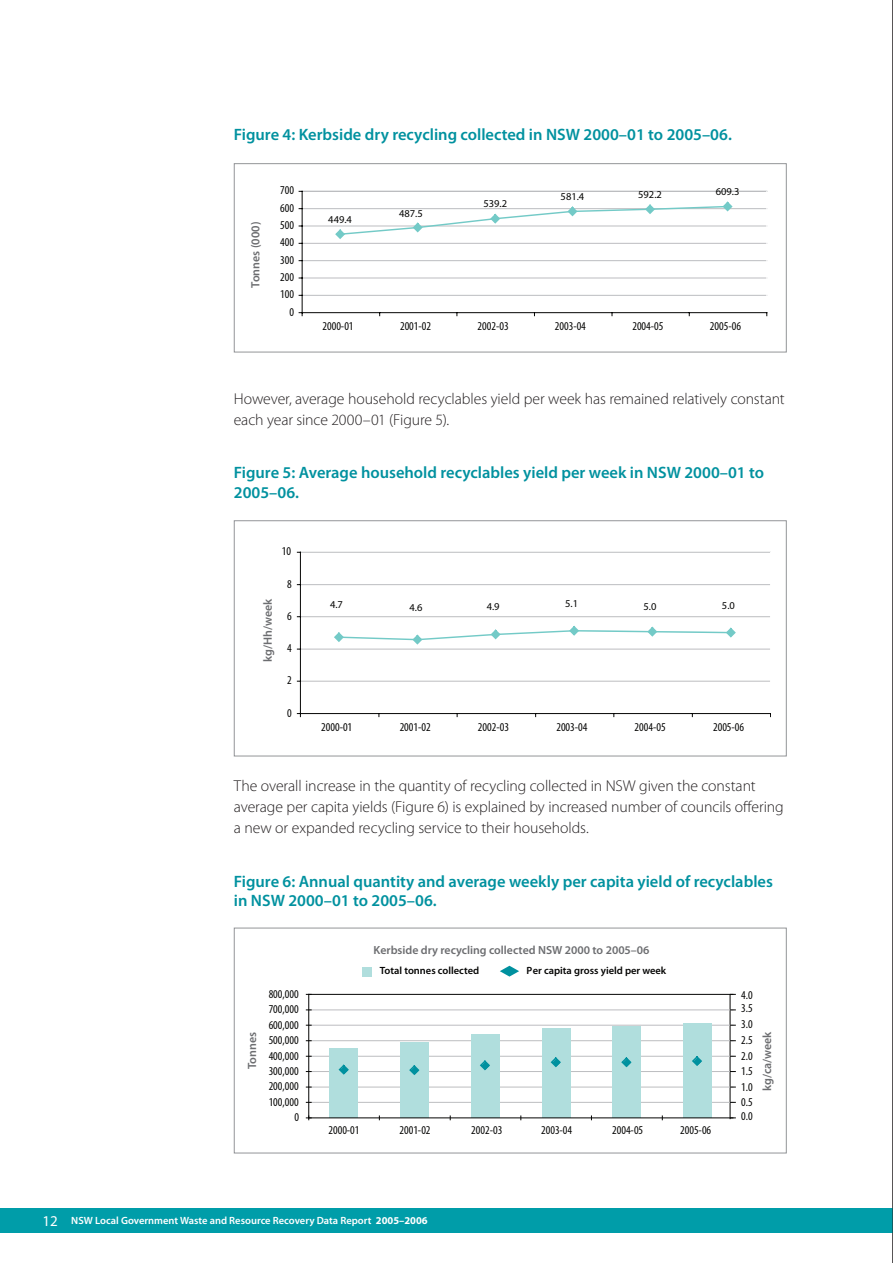
<style>
.page{position:relative;width:893px;height:1263px;background:#fff}
.page>*{position:absolute;margin:0;border:0;box-sizing:border-box;transform-origin:0 0}
.t1{font:600 16.5px/19.5px "Myriad Pro";color:#00919f}
.t2{font:300 15.75px/21px "Myriad Pro";letter-spacing:-.005em;color:#231f20}
.t3{font:condensed 12px "Myriad Pro";color:#050504}
.t4{font:600 12px "Myriad Pro";color:#6c6d70}
.t5{font:600 11.85px "Myriad Pro";color:#6c6d70}
.t6{font:600 10.5px "Myriad Pro";color:#fff}
.t7{font:10.5px "Myriad Pro";color:#050504}
.t8{font:600 10.5px "Myriad Pro";color:#050504}
.s1{font-weight:400;font-size:15px}
.s2{font-weight:700}
</style>
<div class="page">
<div style="left:0;top:1208px;width:893px;height:24px;background:#009da9"></div>
<hr style="left:892px;top:0;width:1px;height:1263px;background:#231f20">
<svg style="left:892px;top:1208px;width:1px;height:25px"></svg>
<hr style="left:302px;top:295px;width:465px;height:1px;background:#bcbdc0">
<hr style="left:302px;top:278px;width:465px;height:1px;background:#bcbdc0">
<hr style="left:302px;top:260px;width:465px;height:1px;background:#bcbdc0">
<hr style="left:302px;top:243px;width:465px;height:1px;background:#bcbdc0">
<hr style="left:302px;top:226px;width:465px;height:1px;background:#bcbdc0">
<hr style="left:302px;top:208px;width:465px;height:1px;background:#bcbdc0">
<hr style="left:302px;top:191px;width:465px;height:1px;background:#bcbdc0">
<hr style="left:766px;top:191px;width:1px;height:122px;background:#fff">
<hr style="left:302px;top:191px;width:1px;height:122px;background:#050504">
<hr style="left:302px;top:312px;width:465px;height:1px;background:#050504">
<svg style="left:334px;top:201px;width:400px;height:38px"></svg>
<div style="left:234px;top:163px;width:553px;height:189px;border:1px solid #939598"></div>
<hr style="left:300px;top:681px;width:470px;height:1px;background:#bcbdc0">
<hr style="left:300px;top:649px;width:470px;height:1px;background:#bcbdc0">
<hr style="left:300px;top:616px;width:470px;height:1px;background:#bcbdc0">
<hr style="left:300px;top:584px;width:470px;height:1px;background:#bcbdc0">
<hr style="left:300px;top:552px;width:470px;height:1px;background:#bcbdc0">
<hr style="left:300px;top:552px;width:1px;height:161px;background:#050504">
<hr style="left:300px;top:713px;width:470px;height:1px;background:#050504">
<svg style="left:334px;top:625px;width:402px;height:20px"></svg>
<div style="left:234px;top:520px;width:553px;height:236px;border:1px solid #939598"></div>
<svg style="left:500px;top:966px;width:19px;height:10px"></svg>
<div style="left:362px;top:967px;width:9px;height:9px;background:#b0dedd"></div>
<hr style="left:730px;top:994px;width:1px;height:125px;background:#050504">
<hr style="left:309px;top:1102px;width:424px;height:1px;background:#bcbdc0">
<hr style="left:309px;top:1087px;width:424px;height:1px;background:#bcbdc0">
<hr style="left:309px;top:1071px;width:424px;height:1px;background:#bcbdc0">
<hr style="left:309px;top:1056px;width:424px;height:1px;background:#bcbdc0">
<hr style="left:309px;top:1040px;width:424px;height:1px;background:#bcbdc0">
<hr style="left:309px;top:1025px;width:424px;height:1px;background:#bcbdc0">
<hr style="left:309px;top:1010px;width:424px;height:1px;background:#bcbdc0">
<hr style="left:309px;top:994px;width:424px;height:1px;background:#050504">
<div style="left:330px;top:1048px;width:28px;height:70px;background:#b0dedd"></div>
<div style="left:400px;top:1043px;width:29px;height:75px;background:#b0dedd"></div>
<div style="left:471px;top:1035px;width:28px;height:83px;background:#b0dedd"></div>
<div style="left:542px;top:1028px;width:28px;height:90px;background:#b0dedd"></div>
<div style="left:613px;top:1026px;width:28px;height:92px;background:#b0dedd"></div>
<div style="left:683px;top:1024px;width:29px;height:94px;background:#b0dedd"></div>
<hr style="left:308px;top:994px;width:1px;height:124px;background:#050504">
<hr style="left:309px;top:1117px;width:424px;height:1px;background:#050504">
<svg style="left:306px;top:1116px;width:5px;height:4px"></svg>
<svg style="left:338px;top:1064px;width:11px;height:11px"></svg>
<svg style="left:409px;top:1065px;width:11px;height:10px"></svg>
<svg style="left:480px;top:1060px;width:10px;height:11px"></svg>
<svg style="left:550px;top:1057px;width:11px;height:11px"></svg>
<svg style="left:621px;top:1057px;width:11px;height:11px"></svg>
<svg style="left:692px;top:1056px;width:10px;height:10px"></svg>
<div style="left:234px;top:928px;width:553px;height:225px;border:1px solid #939598"></div>
<p class="t1" style="left:234px;top:124px;width:499px">Figure 4: Kerbside dry recycling collected in NSW 2000–01 to 2005–06.</p>
<p class="t4" style="left:248px;top:288px;width:68px;rotate:-90deg">Tonnes (000)</p>
<p class="t3" style="left:280px;top:183px;width:15px">700</p>
<p class="t3" style="left:280px;top:200px;width:15px">600</p>
<p class="t3" style="left:280px;top:218px;width:15px">500</p>
<p class="t3" style="left:280px;top:235px;width:15px">400</p>
<p class="t3" style="left:280px;top:252px;width:15px">300</p>
<p class="t3" style="left:280px;top:270px;width:15px">200</p>
<p class="t3" style="left:280px;top:287px;width:15px">100</p>
<p class="t3" style="left:289px;top:304px;width:6px">0</p>
<p class="t7" style="left:328px;top:213px;width:25px">449.4</p>
<p class="t7" style="left:399px;top:207px;width:25px">487.5</p>
<p class="t7" style="left:483px;top:197px;width:25px">539.2</p>
<p class="t7" style="left:561px;top:190px;width:25px">581.4</p>
<p class="t7" style="left:638px;top:188px;width:25px">592.2</p>
<p class="t7" style="left:716px;top:185px;width:25px">609.3</p>
<p class="t3" style="left:322px;top:319px;width:33px">2000-01</p>
<p class="t3" style="left:400px;top:319px;width:33px">2001-02</p>
<p class="t3" style="left:478px;top:319px;width:33px">2002-03</p>
<p class="t3" style="left:555px;top:319px;width:33px">2003-04</p>
<p class="t3" style="left:632px;top:319px;width:33px">2004-05</p>
<p class="t3" style="left:710px;top:319px;width:33px">2005-06</p>
<p class="t2" style="left:234px;top:388px;width:552px">However, average household recyclables yield per week has remained relatively constant each year since 2000–01 (Figure 5).</p>
<p class="t1" style="left:234px;top:462px;width:532px">Figure 5: Average household recyclables yield per week in NSW 2000–01 to<br>2005–06.</p>
<p class="t3" style="left:282px;top:544px;width:11px">10</p>
<p class="t4" style="left:260px;top:662px;width:65px;rotate:-90deg">kg/Hh/week</p>
<p class="t3" style="left:287px;top:576px;width:6px">8</p>
<p class="t3" style="left:287px;top:608px;width:6px">6</p>
<p class="t3" style="left:287px;top:641px;width:6px">4</p>
<p class="t3" style="left:287px;top:673px;width:6px">2</p>
<p class="t3" style="left:287px;top:705px;width:6px">0</p>
<p class="t7" style="left:330px;top:598px;width:14px">4.7</p>
<p class="t7" style="left:487px;top:600px;width:14px">4.9</p>
<p class="t7" style="left:565px;top:597px;width:14px">5.1</p>
<p class="t7" style="left:643px;top:600px;width:14px">5.0</p>
<p class="t7" style="left:722px;top:599px;width:14px">5.0</p>
<p class="t7" style="left:409px;top:601px;width:14px">4.6</p>
<p class="t3" style="left:321px;top:720px;width:33px">2000-01</p>
<p class="t3" style="left:400px;top:720px;width:33px">2001-02</p>
<p class="t3" style="left:478px;top:720px;width:33px">2002-03</p>
<p class="t3" style="left:556px;top:720px;width:33px">2003-04</p>
<p class="t3" style="left:635px;top:720px;width:33px">2004-05</p>
<p class="t3" style="left:713px;top:720px;width:33px">2005-06</p>
<p class="t2" style="left:234px;top:775px;width:551px">The overall increase in the quantity of recycling collected in NSW given the constant average per capita yields (Figure 6) is explained by increased number of councils offering a new or expanded recycling service to their households.</p>
<p class="t1" style="left:234px;top:871px;width:541px">Figure 6: Annual quantity and average weekly per capita yield of recyclables in NSW 2000–01 to 2005–06.</p>
<p class="t5" style="left:374px;top:943px;width:277px">Kerbside dry recycling collected NSW 2000 to 2005–06</p>
<p class="t8" style="left:380px;top:964px;width:101px">Total tonnes collected</p>
<p class="t8" style="left:526px;top:964px;width:141px">Per capita gross yield per week</p>
<p class="t3" style="left:269px;top:986px;width:32px">800,000</p>
<p class="t3" style="left:269px;top:1002px;width:32px">700,000</p>
<p class="t3" style="left:741px;top:987px;width:13px">4.0</p>
<p class="t3" style="left:741px;top:1001px;width:13px">3.5</p>
<p class="t3" style="left:741px;top:1016px;width:13px">3.0</p>
<p class="t3" style="left:269px;top:1017px;width:32px">600,000</p>
<p class="t4" style="left:245px;top:1069px;width:39px;rotate:-90deg">Tonnes</p>
<p class="t4" style="left:759px;top:1091px;width:61px;rotate:-90deg">kg/ca/week</p>
<p class="t3" style="left:294px;top:1110px;width:6px">0</p>
<p class="t3" style="left:269px;top:1033px;width:32px">500,000</p>
<p class="t3" style="left:741px;top:1033px;width:13px">2.5</p>
<p class="t3" style="left:269px;top:1048px;width:32px">400,000</p>
<p class="t3" style="left:741px;top:1049px;width:13px">2.0</p>
<p class="t3" style="left:269px;top:1064px;width:32px">300,000</p>
<p class="t3" style="left:741px;top:1064px;width:13px">1.5</p>
<p class="t3" style="left:269px;top:1079px;width:32px">200,000</p>
<p class="t3" style="left:741px;top:1080px;width:13px">1.0</p>
<p class="t3" style="left:741px;top:1094px;width:13px">0.5</p>
<p class="t3" style="left:269px;top:1095px;width:32px">100,000</p>
<p class="t3" style="left:741px;top:1109px;width:13px">0.0</p>
<p class="t3" style="left:328px;top:1123px;width:33px">2000-01</p>
<p class="t3" style="left:399px;top:1123px;width:33px">2001-02</p>
<p class="t3" style="left:471px;top:1123px;width:33px">2002-03</p>
<p class="t3" style="left:541px;top:1123px;width:33px">2003-04</p>
<p class="t3" style="left:612px;top:1123px;width:33px">2004-05</p>
<p class="t3" style="left:680px;top:1123px;width:33px">2005-06</p>
<p class="t6" style="left:43px;top:1214px;width:387px"><span class="s1">12</span> NSW Local Government Waste and Resource Recovery Data Report <span class="s2">2005–2006</span></p>
</div>
